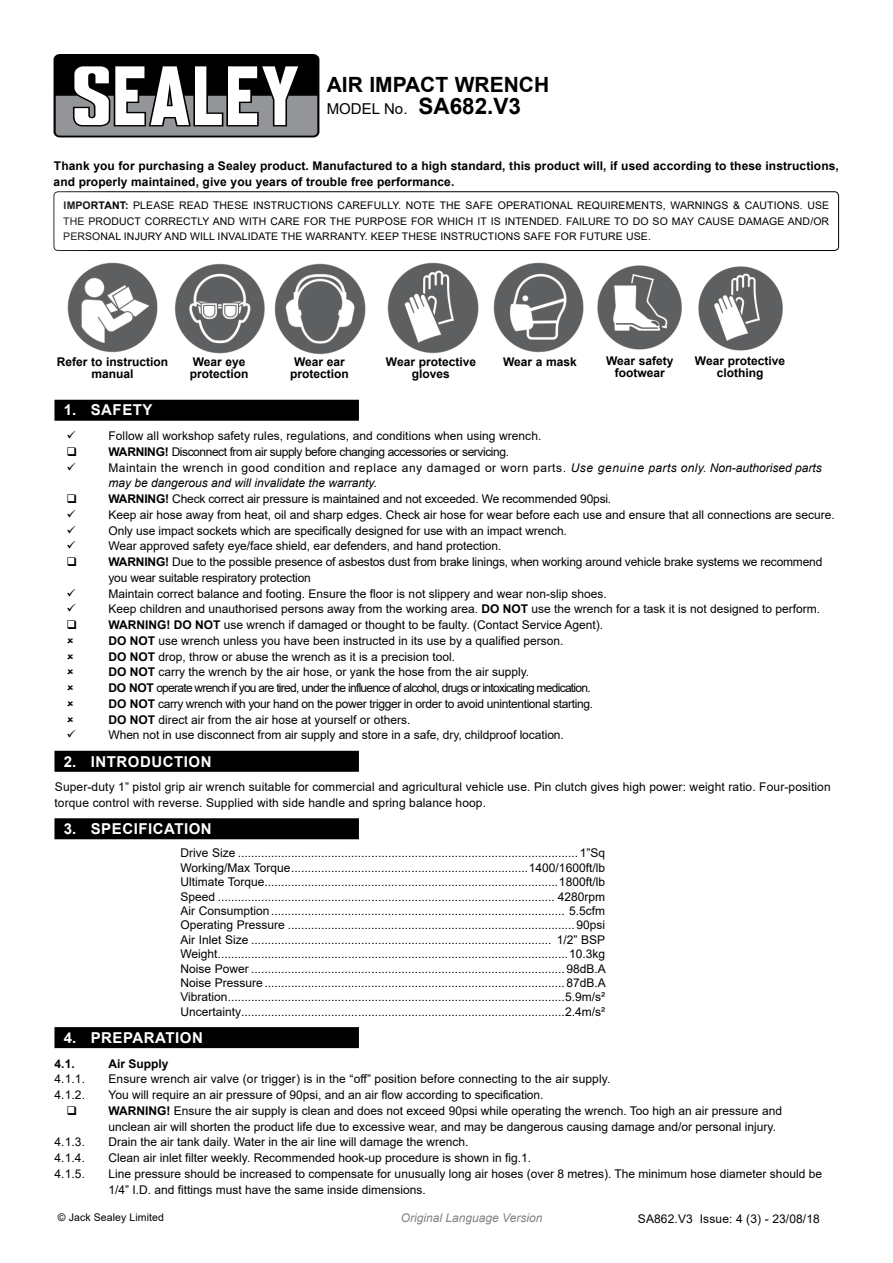
<style>
.page{position:relative;width:893px;height:1263px;background:#fff}
.page>*{position:absolute;margin:0;border:0;box-sizing:border-box;transform-origin:0 0}
.t1{font:700 21px "Arial";color:#000}
.t2{font:700 15px "Arial";letter-spacing:.035em;color:#fff}
.t3{font:15px "Arial";color:#000}
.t4{font:12px/15.8px "Arial";color:#000}
.t5{font:700 12px/12px "Arial";letter-spacing:.01em;color:#000;text-align:center}
.t6{font:italic 12px "Arial";color:#808285}
.t7{font:10.5px/15.8px "Arial";letter-spacing:.01em;color:#000;text-align:justify}
.s1{font-weight:700;font-size:22.5px}
.s2{font-weight:700}
.s3{font-style:italic}
</style>
<div class="page">
<img style="left:175px;top:263px;width:191px;height:92px">
<img style="left:493px;top:262px;width:91px;height:91px">
<div style="left:54px;top:191px;width:785px;height:60px;border:1px solid #000;border-radius:4px"></div>
<img style="left:67px;top:262px;width:91px;height:91px">
<img style="left:387px;top:262px;width:92px;height:92px">
<div style="left:54px;top:54px;width:265px;height:83px;background:#000;border-radius:6px"></div>
<svg style="left:56px;top:66px;width:261px;height:70px"></svg>
<div style="left:54px;top:400px;width:305px;height:21px;background:#000"></div>
<div style="left:54px;top:751px;width:305px;height:21px;background:#000"></div>
<div style="left:54px;top:818px;width:305px;height:21px;background:#000"></div>
<div style="left:54px;top:1027px;width:305px;height:21px;background:#000"></div>
<img style="left:597px;top:265px;width:85px;height:85px">
<img style="left:698px;top:266px;width:85px;height:85px">
<h1 class="t1" style="left:327px;top:69px;width:224px">AIR IMPACT WRENCH</h1>
<p class="t3" style="left:327px;top:98px;width:196px">MODEL No. <span class="s1">SA682.V3</span></p>
<p class="t5" style="left:54px;top:158px;width:787px;line-height:15.8px;text-align:left">Thank you for purchasing a Sealey product. Manufactured to a high standard, this product will, if used according to these instructions, and properly maintained, give you years of trouble free performance.</p>
<p class="t7" style="left:63px;top:197px;width:767px"><span class="s2">IMPORTANT:</span> PLEASE READ THESE INSTRUCTIONS CAREFULLY. NOTE THE SAFE OPERATIONAL REQUIREMENTS, WARNINGS &amp; CAUTIONS. USE THE PRODUCT CORRECTLY AND WITH CARE FOR THE PURPOSE FOR WHICH IT IS INTENDED. FAILURE TO DO SO MAY CAUSE DAMAGE AND/OR PERSONAL INJURY AND WILL INVALIDATE THE WARRANTY. KEEP THESE INSTRUCTIONS SAFE FOR FUTURE USE.</p>
<p class="t5" style="left:57px;top:355px;width:113px">Refer to instruction manual</p>
<p class="t5" style="left:190px;top:355px;width:60px;text-align:left">Wear eye protection</p>
<p class="t5" style="left:290px;top:355px;width:60px">Wear ear protection</p>
<p class="t5" style="left:386px;top:355px;width:92px">Wear protective gloves</p>
<p class="t5" style="left:503px;top:355px;width:75px">Wear a mask</p>
<p class="t5" style="left:606px;top:355px;width:69px">Wear safety footwear</p>
<p class="t5" style="left:695px;top:355px;width:92px">Wear protective clothing</p>
<p class="t2" style="left:64px;top:400px;width:90px">1. Safety</p>
<p class="t4" style="left:108px;top:428px;width:728px">Follow all workshop safety rules, regulations, and conditions when using wrench.<br><span class="s2">WARNING!</span> Disconnect from air supply before changing accessories or servicing.<br>Maintain the wrench in good condition and replace any damaged or worn parts. <span class="s3">Use genuine parts only. Non-authorised parts may be dangerous and will invalidate the warranty.<br></span><span class="s2">WARNING!</span> Check correct air pressure is maintained and not exceeded. We recommended 90psi.<br>Keep air hose away from heat, oil and sharp edges. Check air hose for wear before each use and ensure that all connections are secure.<br>Only use impact sockets which are specifically designed for use with an impact wrench.<br>Wear approved safety eye/face shield, ear defenders, and hand protection.<br><span class="s2">WARNING!</span> Due to the possible presence of asbestos dust from brake linings, when working around vehicle brake systems we recommend you wear suitable respiratory protection<br>Maintain correct balance and footing. Ensure the floor is not slippery and wear non-slip shoes.<br>Keep children and unauthorised persons away from the working area. <span class="s2">DO NOT</span> use the wrench for a task it is not designed to perform.<br><span class="s2">WARNING! DO NOT</span> use wrench if damaged or thought to be faulty. (Contact Service Agent).<br><span class="s2">DO NOT</span> use wrench unless you have been instructed in its use by a qualified person.<br><span class="s2">DO NOT</span> drop, throw or abuse the wrench as it is a precision tool.<br><span class="s2">DO NOT</span> carry the wrench by the air hose, or yank the hose from the air supply.<br><span class="s2">DO NOT</span> operate wrench if you are tired, under the influence of alcohol, drugs or intoxicating medication.<br><span class="s2">DO NOT</span> carry wrench with your hand on the power trigger in order to avoid unintentional starting.<br><span class="s2">DO NOT</span> direct air from the air hose at yourself or others.<br>When not in use disconnect from air supply and store in a safe, dry, childproof location.</p>
<p class="t2" style="left:64px;top:751px;width:44px">2. Introd</p>
<p class="t2" style="left:151px;top:751px;width:22px">uction</p>
<p class="t4" style="left:54px;top:779px;width:778px">Super-duty 1” pistol grip air wrench suitable for commercial and agricultural vehicle use. Pin clutch gives high power: weight ratio. Four-position torque control with reverse. Supplied with side handle and spring balance hoop.</p>
<p class="t2" style="left:64px;top:818px;width:48px">3. Speci</p>
<p class="t2" style="left:138px;top:818px;width:20px">fication</p>
<p class="t4" style="left:180px;top:846px;width:427px;line-height:14.4px;text-align:justify">Drive Size ......................................................................................................1”Sq Working/Max Torque.......................................................................1400/1600ft/lb Ultimate Torque........................................................................................1800ft/lb Speed ..................................................................................................... 4280rpm Air Consumption ........................................................................................ 5.5cfm Operating Pressure ......................................................................................90psi Air Inlet Size .......................................................................................... 1/2” BSP Weight.........................................................................................................10.3kg Noise Power ..............................................................................................98dB.A Noise Pressure ..........................................................................................87dB.A Vibration.....................................................................................................5.9m/s²<br>Uncertainty.................................................................................................2.4m/s²</p>
<p class="t2" style="left:64px;top:1027px;width:49px">4. Preparation</p>
<p class="t5" style="left:54px;top:1057px;width:22px">4.1.</p>
<p class="t5" style="left:108px;top:1057px;width:62px">Air Supply</p>
<p class="t4" style="left:54px;top:1071px;width:32px">4.1.1.</p>
<p class="t4" style="left:108px;top:1071px;width:503px">Ensure wrench air valve (or trigger) is in the “off” position before connecting to the air supply.</p>
<p class="t4" style="left:54px;top:1087px;width:32px">4.1.2.</p>
<p class="t4" style="left:108px;top:1087px;width:675px">You will require an air pressure of 90psi, and an air flow according to specification.<br><span class="s2">WARNING!</span> Ensure the air supply is clean and does not exceed 90psi while operating the wrench. Too high an air pressure and unclean air will shorten the product life due to excessive wear, and may be dangerous causing damage and/or personal injury.</p>
<p class="t4" style="left:54px;top:1134px;width:32px">4.1.3.</p>
<p class="t4" style="left:108px;top:1134px;width:362px">Drain the air tank daily. Water in the air line will damage the wrench.</p>
<p class="t4" style="left:54px;top:1150px;width:32px">4.1.4.</p>
<p class="t4" style="left:108px;top:1150px;width:424px">Clean air inlet filter weekly. Recommended hook-up procedure is shown in fig.1.</p>
<p class="t4" style="left:54px;top:1166px;width:32px">4.1.5.</p>
<p class="t4" style="left:108px;top:1166px;width:715px">Line pressure should be increased to compensate for unusually long air hoses (over 8 metres). The minimum hose diameter should be<br>1/4” I.D. and fittings must have the same inside dimensions.</p>
<p class="t7" style="left:58px;top:1209px;width:108px">© Jack Sealey Limited</p>
<p class="t6" style="left:401px;top:1210px;width:143px">Original Language Version</p>
<p class="t4" style="left:638px;top:1211px;width:184px">sA862.V3 Issue: 4 (3) - 23/08/18</p>
</div>
